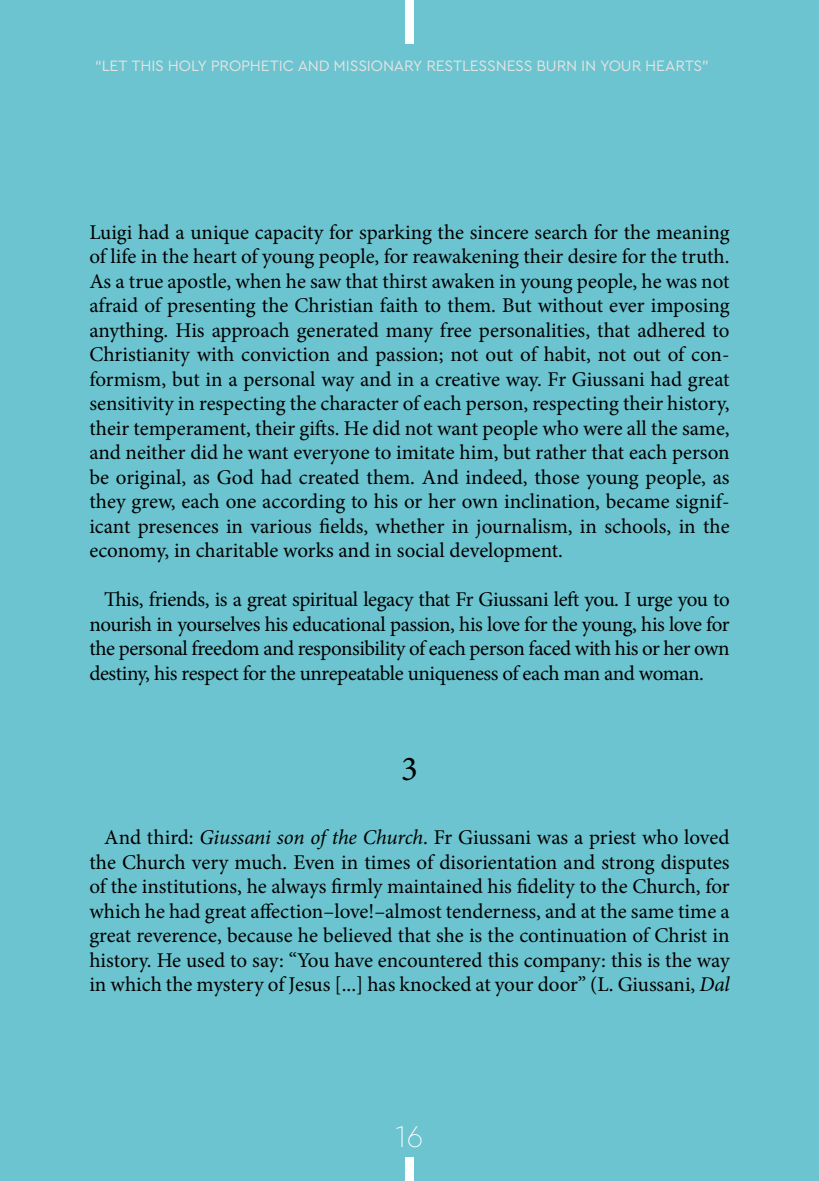
<style>
.page{position:relative;width:819px;height:1181px;background:#6bc4cf}
.page>*{position:absolute;margin:0;border:0;box-sizing:border-box;transform-origin:0 0}
.t1{font:35px "Minion Pro";color:#000}
.t2{font:100 31.5px "Cera Pro";color:#fff}
.t3{font:21px/24.5px "Minion Pro";letter-spacing:-.01em;color:#000;text-align:justify}
.t4{font:15.75px "Cera Pro";letter-spacing:-.015em;color:#e3e3e3}
.s1{font-style:italic}
</style>
<div class="page">
<div style="left:405px;top:0;width:8px;height:43px;background:#fff"></div>
<div style="left:405px;top:1157px;width:8px;height:24px;background:#fff"></div>
<p class="t4" style="left:95px;top:55px;width:616px">“LET THIS HOLY PROPHETIC AND MISSIONARY RESTLESSNESS BURN IN YOUR HEARTS”</p>
<p class="t4" style="left:102px;top:55px;width:616px">“LET THIS HOLY PROPHETIC AND MI SIONARY RESTLE SNE S BURN IN YOUR HEARTS”</p>
<p class="t3" style="left:89px;top:220px;width:641px">Luigi had a unique capacity for sparking the sincere search for the meaning of life in the heart of young people, for reawakening their desire for the truth.<br>As a true apostle, when he saw that thirst awaken in young people, he was not afraid of presenting the Christian faith to them. But without ever imposing anything. His approach generated many free personalities, that adhered to Christianity with conviction and passion; not out of habit, not out of con&shy;formism, but in a personal way and in a creative way. Fr Giussani had great sensitivity in respecting the character of each person, respecting their history, their temperament, their gifts. He did not want people who were all the same, and neither did he want everyone to imitate him, but rather that each person be original, as God had created them. And indeed, those young people, as they grew, each one according to his or her own inclination, became signif&shy;icant presences in various fields, whether in journalism, in schools, in the economy, in charitable works and in social development.</p>
<p class="t3" style="left:89px;top:587px;width:641px;text-indent:15px">This, friends, is a great spiritual legacy that Fr Giussani left you. I urge you to nourish in yourselves his educational passion, his love for the young, his love for the personal freedom and responsibility of each person faced with his or her own destiny, his respect for the unrepeatable uniqueness of each man and woman.</p>
<h1 class="t1" style="left:401px;top:745px;width:18px">3</h1>
<p class="t3" style="left:89px;top:825px;width:641px;text-indent:15px">And third: <span class="s1">Giussani son of the Church</span>. Fr Giussani was a priest who loved the Church very much. Even in times of disorientation and strong disputes of the institutions, he always firmly maintained his fidelity to the Church, for which he had great affection–love!–almost tenderness, and at the same time a great reverence, because he believed that she is the continuation of Christ in history. He used to say: “You have encountered this company: this is the way in which the mystery of Jesus [...] has knocked at your door” (L. Giussani, <span class="s1">Dal</span></p>
<h2 class="t2" style="left:395px;top:1115px;width:30px">16</h2>
</div>
